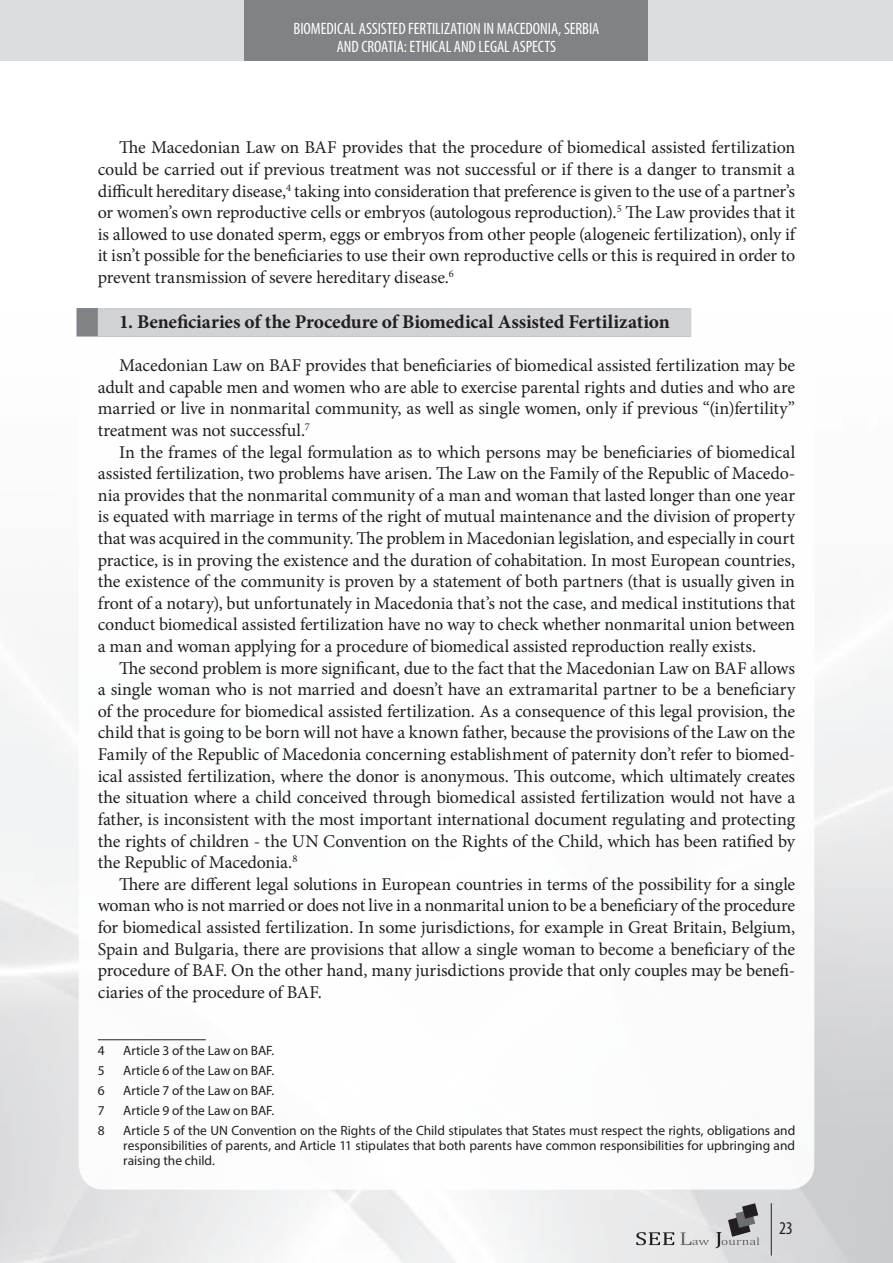
<style>
.page{position:relative;width:893px;height:1263px;background:#fff}
.page>*{position:absolute;margin:0;border:0;box-sizing:border-box;transform-origin:0 0}
.t1{font:700 19.5px "Minion Pro";letter-spacing:-.005em;color:#231f20}
.t2{font:18px/21.6px "Minion Pro";letter-spacing:-.005em;color:#231f20;text-align:justify}
.t3{font:condensed 18px "Myriad Pro";color:#231f20}
.t4{font:condensed 16.5px/17.2px "Myriad Pro";letter-spacing:-.005em;color:#fff;text-align:center}
.t5{font:13.5px/15px "Myriad Pro";letter-spacing:-.005em;color:#231f20;text-align:justify}
</style>
<div class="page">
<div style="left:0;top:0;width:893px;height:61px;background:#dcdddf"></div>
<div style="left:244px;top:0;width:404px;height:61px;background:#808285"></div>
<svg style="left:636px;top:1232px;width:38px;height:13px"></svg>
<svg style="left:680px;top:1203px;width:79px;height:45px;background:#bebebf"></svg>
<hr style="left:771px;top:1203px;width:1px;height:52px;background:#231f20">
<div style="left:77px;top:308px;width:614px;height:29px;background:#808285"></div>
<div style="left:98px;top:308px;width:593px;height:29px;background:#d1d2d4"></div>
<hr style="left:98px;top:1039px;width:108px;height:1px;background:#231f20">
<p class="t4" style="left:294px;top:20px;width:307px">BIOMEDICAL ASSISTED FERTILIZATION IN MACEDONIA, SERBIA<br>AND CROATIA: ETHICAL AND LEGAL ASPECTS</p>
<p class="t2" style="left:98px;top:137px;width:699px;text-indent:21px">The Macedonian Law on BAF provides that the procedure of biomedical assisted fertilization could be carried out if previous treatment was not successful or if there is a danger to transmit a difficult hereditary disease,<sup>4</sup> taking into consideration that preference is given to the use of a partner’s or women’s own reproductive cells or embryos (autologous reproduction).<sup>5</sup> The Law provides that it is allowed to use donated sperm, eggs or embryos from other people (alogeneic fertilization), only if it isn’t possible for the beneficiaries to use their own reproductive cells or this is required in order to prevent transmission of severe hereditary disease.<sup>6</sup></p>
<p class="t1" style="left:119px;top:308px;width:552px">1. Beneficiaries of the Procedure of Biomedical Assisted Fertilization</p>
<p class="t2" style="left:98px;top:355px;width:699px;text-indent:21px">Macedonian Law on BAF provides that beneficiaries of biomedical assisted fertilization may be adult and capable men and women who are able to exercise parental rights and duties and who are married or live in nonmarital community, as well as single women, only if previous “(in)fertility” treatment was not successful.<sup>7</sup></p>
<p class="t2" style="left:98px;top:441px;width:699px;text-indent:21px">In the frames of the legal formulation as to which persons may be beneficiaries of biomedical assisted fertilization, two problems have arisen. The Law on the Family of the Republic of Macedo&shy;nia provides that the nonmarital community of a man and woman that lasted longer than one year is equated with marriage in terms of the right of mutual maintenance and the division of property that was acquired in the community. The problem in Macedonian legislation, and especially in court practice, is in proving the existence and the duration of cohabitation. In most European countries, the existence of the community is proven by a statement of both partners (that is usually given in front of a notary), but unfortunately in Macedonia that’s not the case, and medical institutions that conduct biomedical assisted fertilization have no way to check whether nonmarital union between a man and woman applying for a procedure of biomedical assisted reproduction really exists.</p>
<p class="t2" style="left:98px;top:657px;width:699px;text-indent:21px">The second problem is more significant, due to the fact that the Macedonian Law on BAF allows a single woman who is not married and doesn’t have an extramarital partner to be a beneficiary of the procedure for biomedical assisted fertilization. As a consequence of this legal provision, the child that is going to be born will not have a known father, because the provisions of the Law on the Family of the Republic of Macedonia concerning establishment of paternity don’t refer to biomed&shy;ical assisted fertilization, where the donor is anonymous. This outcome, which ultimately creates the situation where a child conceived through biomedical assisted fertilization would not have a father, is inconsistent with the most important international document regulating and protecting the rights of children - the UN Convention on the Rights of the Child, which has been ratified by the Republic of Macedonia.<sup>8</sup></p>
<p class="t2" style="left:98px;top:873px;width:699px;text-indent:21px">There are different legal solutions in European countries in terms of the possibility for a single woman who is not married or does not live in a nonmarital union to be a beneficiary of the procedure for biomedical assisted fertilization. In some jurisdictions, for example in Great Britain, Belgium, Spain and Bulgaria, there are provisions that allow a single woman to become a beneficiary of the procedure of BAF. On the other hand, many jurisdictions provide that only couples may be benefi&shy;ciaries of the procedure of BAF.</p>
<p class="t5" style="left:98px;top:1042px;width:8px">4</p>
<p class="t5" style="left:123px;top:1042px;width:153px">Article 3 of the Law on BAF.</p>
<p class="t5" style="left:98px;top:1062px;width:8px">5</p>
<p class="t5" style="left:123px;top:1062px;width:153px">Article 6 of the Law on BAF.</p>
<p class="t5" style="left:98px;top:1083px;width:8px">6</p>
<p class="t5" style="left:123px;top:1083px;width:153px">Article 7 of the Law on BAF.</p>
<p class="t5" style="left:98px;top:1103px;width:8px">7</p>
<p class="t5" style="left:123px;top:1103px;width:153px">Article 9 of the Law on BAF.</p>
<p class="t5" style="left:98px;top:1123px;width:8px">8</p>
<p class="t5" style="left:123px;top:1123px;width:673px">Article 5 of the UN Convention on the Rights of the Child stipulates that States must respect the rights, obligations and responsibilities of parents, and Article 11 stipulates that both parents have common responsibilities for upbringing and raising the child.</p>
<p class="t3" style="left:779px;top:1217px;width:15px">23</p>
</div>
